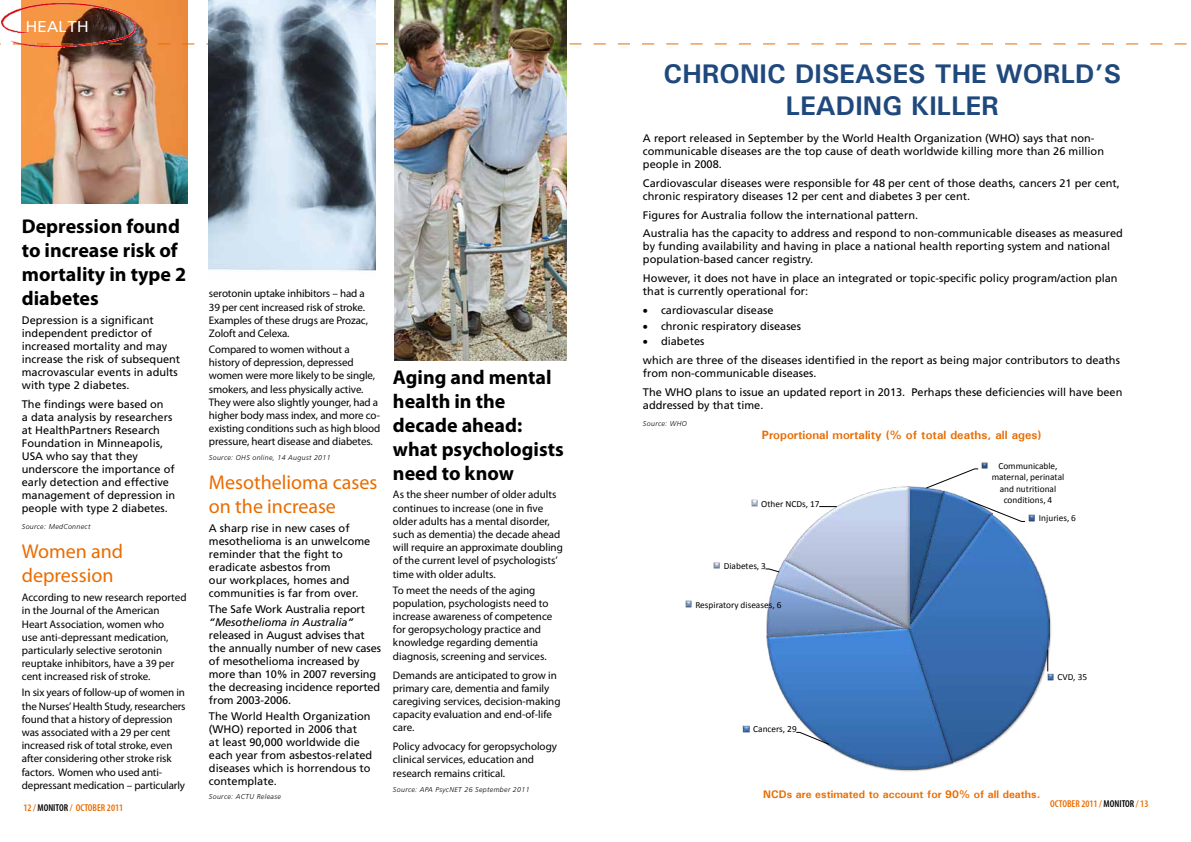
<style>
.page{position:relative;width:1191px;height:842px;background:#fff}
.page>*{position:absolute;margin:0;border:0;box-sizing:border-box;transform-origin:0 0}
.t1{font:700 27px/32.4px "Utah";color:#1f497d;text-align:center}
.t2{font:700 20px/24px "Myriad Pro";color:#000}
.t3{font:20px/24px "Myriad Pro";color:#e96c00}
.t4{font:16px "Utah";color:#fff}
.t5{font:700 12px "Utah";color:#e96c00}
.t6{font:11px/13px "Frutiger";color:#000}
.t7{font:11px/13.2px "Myriad Pro";letter-spacing:-.005em;color:#000}
.t8{font:700 11px "Utah";color:#e96c00}
.t9{font:italic 11px "Frutiger";letter-spacing:-.01em;color:#000}
.t10{font:600 condensed 10px "Myriad Pro";color:#e96c00}
.t11{font:9.3px/11.4px "Calibri";color:#000;text-align:center}
.t12{font:italic 300 7px "Frutiger";letter-spacing:.05em;color:#000}
.s1{color:#000}
</style>
<div class="page">
<svg style="left:685px;top:462px;width:369px;height:310px"></svg>
<img style="left:22px;top:0;width:165px;height:203px">
<img style="left:0;top:0;width:137px;height:49px">
<svg style="left:0;top:43px;width:1187px;height:1px"></svg>
<img style="left:209px;top:0;width:166px;height:273px">
<img style="left:394px;top:0;width:172px;height:361px">
<h3 class="t4" style="left:26px;top:17px;width:64px">HEALTH</h3>
<h2 class="t2" style="left:22px;top:214px;width:166px">Depression found to increase risk of mortality in type 2 diabetes</h2>
<p class="t6" style="left:22px;top:314px;width:160px">Depression is a significant independent predictor of increased mortality and may increase the risk of subsequent macrovascular events in adults with type 2 diabetes.</p>
<p class="t6" style="left:22px;top:397px;width:155px">The findings were based on<br>a data analysis by researchers at HealthPartners Research<br>Foundation in Minneapolis,<br>USA who say that they underscore the importance of early detection and effective management of depression in people with type 2 diabetes.</p>
<p class="t12" style="left:22px;top:522px;width:70px">Source: MedConnect</p>
<h2 class="t3" style="left:22px;top:539px;width:103px">Women and depression</h2>
<p class="t7" style="left:22px;top:591px;width:166px">According to new research reported in the Journal of the American<br>Heart Association, women who<br>use anti-depressant medication, particularly selective serotonin reuptake inhibitors, have a 39 per cent increased risk of stroke.</p>
<p class="t7" style="left:22px;top:686px;width:165px">In six years of follow-up of women in the Nurses’ Health Study, researchers found that a history of depression was associated with a 29 per cent increased risk of total stroke, even after considering other stroke risk factors. Women who used anti&shy;depressant medication – particularly</p>
<p class="t10" style="left:23px;top:802px;width:101px">12 / <span class="s1">MONITOR</span> / OCTOBER 2011</p>
<p class="t7" style="left:209px;top:287px;width:160px">serotonin uptake inhibitors – had a<br>39 per cent increased risk of stroke.<br>Examples of these drugs are Prozac,<br>Zoloft and Celexa.</p>
<p class="t7" style="left:209px;top:343px;width:173px">Compared to women without a history of depression, depressed women were more likely to be single, smokers, and less physically active.<br>They were also slightly younger, had a higher body mass index, and more co&shy;existing conditions such as high blood pressure, heart disease and diabetes.</p>
<p class="t12" style="left:209px;top:453px;width:123px">Source: OHS online, 14 August 2011</p>
<h2 class="t3" style="left:209px;top:470px;width:170px">Mesothelioma cases on the increase</h2>
<p class="t6" style="left:209px;top:521px;width:163px">A sharp rise in new cases of mesothelioma is an unwelcome reminder that the fight to eradicate asbestos from<br>our workplaces, homes and communities is far from over.</p>
<p class="t6" style="left:209px;top:602px;width:158px">The Safe Work Australia report</p>
<p class="t9" style="left:209px;top:615px;width:146px">“Mesothelioma in Australia”</p>
<p class="t6" style="left:209px;top:628px;width:173px">released in August advises that the annually number of new cases of mesothelioma increased by more than 10% in 2007 reversing the decreasing incidence reported from 2003-2006.</p>
<p class="t6" style="left:209px;top:709px;width:165px">The World Health Organization (WHO) reported in 2006 that<br>at least 90,000 worldwide die each year from asbestos-related diseases which is horrendous to contemplate.</p>
<p class="t12" style="left:209px;top:792px;width:73px">Source: ACTU Release</p>
<h2 class="t2" style="left:393px;top:364px;width:172px">Aging and mental health in the decade ahead: what psychologists need to know</h2>
<p class="t7" style="left:393px;top:488px;width:171px">As the sheer number of older adults continues to increase (one in five older adults has a mental disorder, such as dementia) the decade ahead will require an approximate doubling of the current level of psychologists’ time with older adults.</p>
<p class="t7" style="left:393px;top:583px;width:161px">To meet the needs of the aging population, psychologists need to increase awareness of competence for geropsychology practice and knowledge regarding dementia diagnosis, screening and services.</p>
<p class="t7" style="left:393px;top:668px;width:169px">Demands are anticipated to grow in primary care, dementia and family caregiving services, decision-making capacity evaluation and end-of-life care.</p>
<p class="t7" style="left:393px;top:740px;width:165px">Policy advocacy for geropsychology clinical services, education and research remains critical.</p>
<p class="t12" style="left:393px;top:786px;width:138px">Source: APA PsycNET 26 September 2011</p>
<h1 class="t1" style="left:663px;top:57px;width:459px">CHRONIC DISEASES THE WORLD’S<br>LEADING KILLER</h1>
<p class="t6" style="left:643px;top:132px;width:462px">A report released in September by the World Health Organization (WHO) says that non&shy;communicable diseases are the top cause of death worldwide killing more than 26 million people in 2008.</p>
<p class="t6" style="left:643px;top:177px;width:478px">Cardiovascular diseases were responsible for 48 per cent of those deaths, cancers 21 per cent, chronic respiratory diseases 12 per cent and diabetes 3 per cent.</p>
<p class="t6" style="left:643px;top:205px;width:481px;line-height:18.7px">Figures for Australia follow the international pattern.<br>Australia has the capacity to address and respond to non-communicable diseases as measured</p>
<p class="t6" style="left:643px;top:240px;width:469px">by funding availability and having in place a national health reporting system and national population-based cancer registry.</p>
<p class="t6" style="left:643px;top:272px;width:476px">However, it does not have in place an integrated or topic-specific policy program/action plan that is currently operational for:</p>
<p class="t6" style="left:643px;top:303px;width:132px">• cardiovascular disease</p>
<p class="t6" style="left:643px;top:319px;width:159px">• chronic respiratory diseases</p>
<p class="t6" style="left:643px;top:332px;width:478px;line-height:18.7px">• diabetes<br>which are three of the diseases identified in the report as being major contributors to deaths</p>
<p class="t6" style="left:643px;top:364px;width:481px;line-height:18.7px">from non-communicable diseases.<br>The WHO plans to issue an updated report in 2013. Perhaps these deficiencies will have been</p>
<p class="t6" style="left:643px;top:398px;width:122px">addressed by that time.</p>
<p class="t12" style="left:643px;top:419px;width:45px">Source: WHO</p>
<p class="t11" style="left:991px;top:460px;width:74px">Communicable, maternal, perinatal and nutritional conditions, 4</p>
<p class="t11" style="left:1039px;top:512px;width:39px">Injuries, 6</p>
<p class="t5" style="left:762px;top:428px;width:281px">Proportional mortality (% of total deaths, all ages)</p>
<p class="t11" style="left:761px;top:497px;width:60px">Other NCDs, 17</p>
<p class="t11" style="left:723px;top:560px;width:44px">Diabetes, 3</p>
<p class="t11" style="left:695px;top:598px;width:88px">Respiratory diseases, 6</p>
<p class="t11" style="left:753px;top:723px;width:45px">Cancers, 29</p>
<p class="t11" style="left:1057px;top:671px;width:31px">CVD, 35</p>
<p class="t8" style="left:763px;top:787px;width:279px">NCDs are estimated to account for 90% of all deaths.</p>
<p class="t10" style="left:1050px;top:798px;width:100px">OCTOBER 2011 / <span class="s1">MONITOR</span> / 13</p>
</div>
